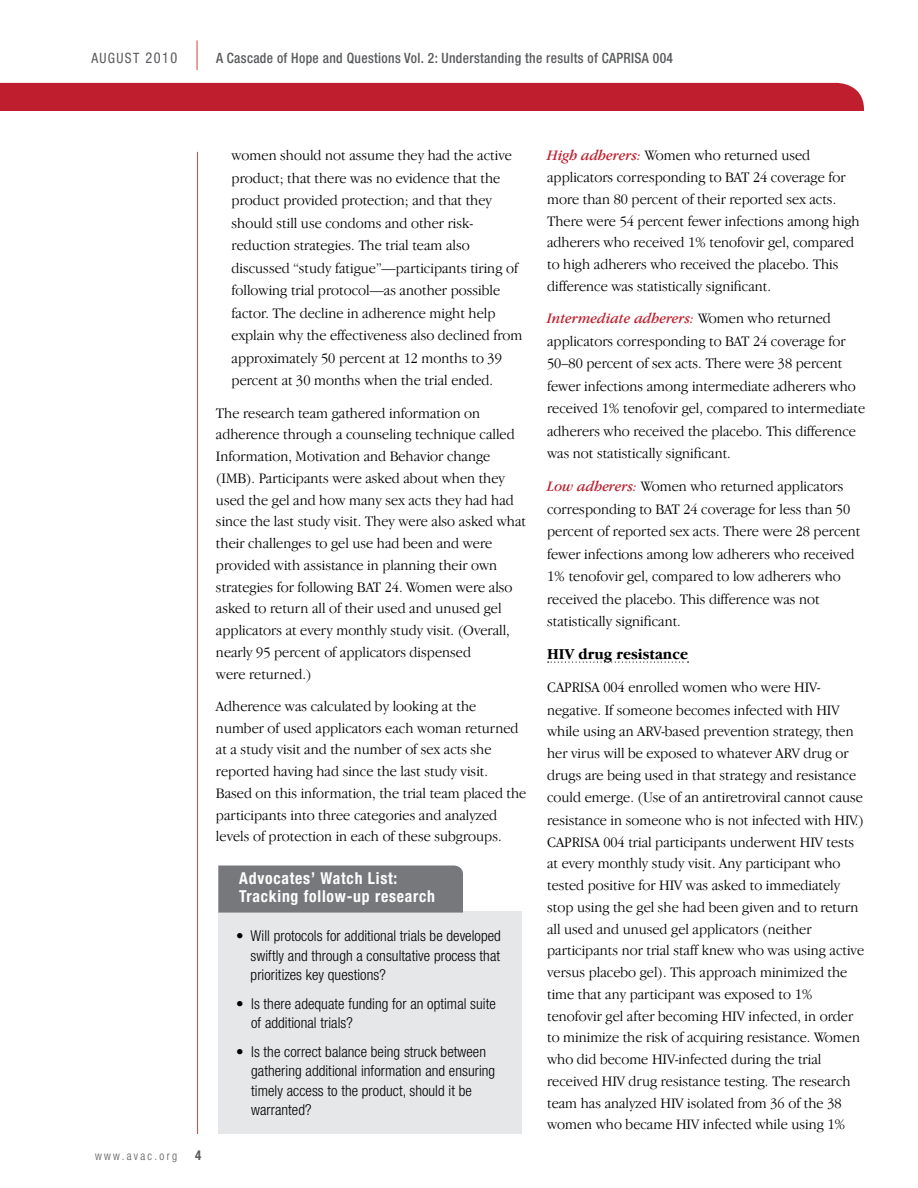
<style>
.page{position:relative;width:918px;height:1188px;background:#fff}
.page>*{position:absolute;margin:0;border:0;box-sizing:border-box;transform-origin:0 0}
.t1{font:700 condensed 16.5px/18px "Helvetica Neue";letter-spacing:.05em;color:#fff;scale:.95 1}
.t2{font:700 15.75px "Garamond IT Cby BT";color:#000;scale:.95 1}
.t3{font:300 15px/21.8px "Garamond IT Cby BT";color:#000;scale:.95 1}
.t4{font:300 condensed 15px/19.5px "Helvetica Neue";letter-spacing:.005em;color:#000}
.t5{font:500 condensed 14.25px "Helvetica Neue";letter-spacing:.025em;color:#58595b;scale:.95 1}
.t6{font:condensed 14.25px "Helvetica Neue";letter-spacing:.1em;color:#58595b;scale:.95 1}
.t7{font:700 condensed 13.5px "Helvetica Neue";color:#58595b;scale:.95 1}
.t8{font:300 condensed 12px "Helvetica Neue";letter-spacing:.2em;color:#58595b;scale:.95 1}
.s1{font-size:15px}
.s2{font-weight:400;font-style:italic;color:#be1e2d}
</style>
<div class="page">
<hr style="left:197px;top:152px;width:1px;height:982px;background:#c64740">
<div style="left:0;top:83px;width:864px;height:28px;background:#be1e2d"></div>
<hr style="left:197px;top:40px;width:1px;height:30px;background:#c64740">
<svg style="left:548px;top:662px;width:141px;height:1px"></svg>
<div style="left:218px;top:911px;width:304px;height:223px;background:#e6e7e8"></div>
<div style="left:218px;top:866px;width:245px;height:47px;background:#77787b"></div>
<p class="t6" style="left:91px;top:50px;width:92px">AUGUST <span class="s1">2010</span></p>
<p class="t5" style="left:216px;top:50px;width:483px">A Cascade of Hope and Questions Vol. 2: Understanding the results of CAPRISA 004</p>
<p class="t8" style="left:95px;top:1149px;width:88px">www.avac.org</p>
<p class="t7" style="left:195px;top:1147px;width:8px">4</p>
<p class="t3" style="left:232px;top:144px;width:308px;line-height:22.5px">women should not assume they had the active product; that there was no evidence that the product provided protection; and that they should still use condoms and other risk&shy;reduction strategies. The trial team also discussed “study fatigue”—participants tiring of following trial protocol—as another possible factor. The decline in adherence might help explain why the effectiveness also declined from approximately 50 percent at 12 months to 39 percent at 30 months when the trial ended.</p>
<p class="t3" style="left:216px;top:402px;width:328px">The research team gathered information on adherence through a counseling technique called Information, Motivation and Behavior change (IMB). Participants were asked about when they used the gel and how many sex acts they had had since the last study visit. They were also asked what their challenges to gel use had been and were provided with assistance in planning their own strategies for following BAT 24. Women were also asked to return all of their used and unused gel applicators at every monthly study visit. (Overall, nearly 95 percent of applicators dispensed<br>were returned.)</p>
<p class="t3" style="left:216px;top:695px;width:328px">Adherence was calculated by looking at the number of used applicators each woman returned at a study visit and the number of sex acts she reported having had since the last study visit.<br>Based on this information, the trial team placed the participants into three categories and analyzed levels of protection in each of these subgroups.</p>
<p class="t1" style="left:239px;top:869px;width:208px">Advocates’ Watch List:<br>Tracking follow-up research</p>
<p class="t4" style="left:251px;top:926px;width:252px;text-align:justify;text-indent:-14px">• Will protocols for additional trials be developed swiftly and through a consultative process that prioritizes key questions?</p>
<p class="t4" style="left:251px;top:994px;width:246px;text-indent:-15px">• Is there adequate funding for an optimal suite of additional trials?</p>
<p class="t4" style="left:251px;top:1042px;width:246px;text-indent:-15px">• Is the correct balance being struck between gathering additional information and ensuring timely access to the product, should it be warranted?</p>
<p class="t3" style="left:547px;top:144px;width:330px"><span class="s2">High adherers:</span> Women who returned used applicators corresponding to BAT 24 coverage for more than 80 percent of their reported sex acts.<br>There were 54 percent fewer infections among high adherers who received 1% tenofovir gel, compared to high adherers who received the placebo. This difference was statistically significant.</p>
<p class="t3" style="left:547px;top:307px;width:336px;line-height:22.5px"><span class="s2">Intermediate adherers:</span> Women who returned applicators corresponding to BAT 24 coverage for 50–80 percent of sex acts. There were 38 percent fewer infections among intermediate adherers who received 1% tenofovir gel, compared to intermediate adherers who received the placebo. This difference was not statistically significant.</p>
<p class="t3" style="left:547px;top:475px;width:331px;line-height:22.5px"><span class="s2">Low adherers:</span> Women who returned applicators corresponding to BAT 24 coverage for less than 50 percent of reported sex acts. There were 28 percent fewer infections among low adherers who received 1% tenofovir gel, compared to low adherers who received the placebo. This difference was not statistically significant.</p>
<p class="t2" style="left:547px;top:645px;width:150px">HIV drug resistance</p>
<p class="t3" style="left:547px;top:676px;width:335px">CAPRISA 004 enrolled women who were HIV&shy;negative. If someone becomes infected with HIV while using an ARV-based prevention strategy, then her virus will be exposed to whatever ARV drug or drugs are being used in that strategy and resistance could emerge. (Use of an antiretroviral cannot cause resistance in someone who is not infected with HIV.)<br>CAPRISA 004 trial participants underwent HIV tests at every monthly study visit. Any participant who tested positive for HIV was asked to immediately stop using the gel she had been given and to return all used and unused gel applicators (neither participants nor trial staff knew who was using active versus placebo gel). This approach minimized the time that any participant was exposed to 1% tenofovir gel after becoming HIV infected, in order to minimize the risk of acquiring resistance. Women who did become HIV-infected during the trial received HIV drug resistance testing. The research team has analyzed HIV isolated from 36 of the 38 women who became HIV infected while using 1%</p>
</div>
